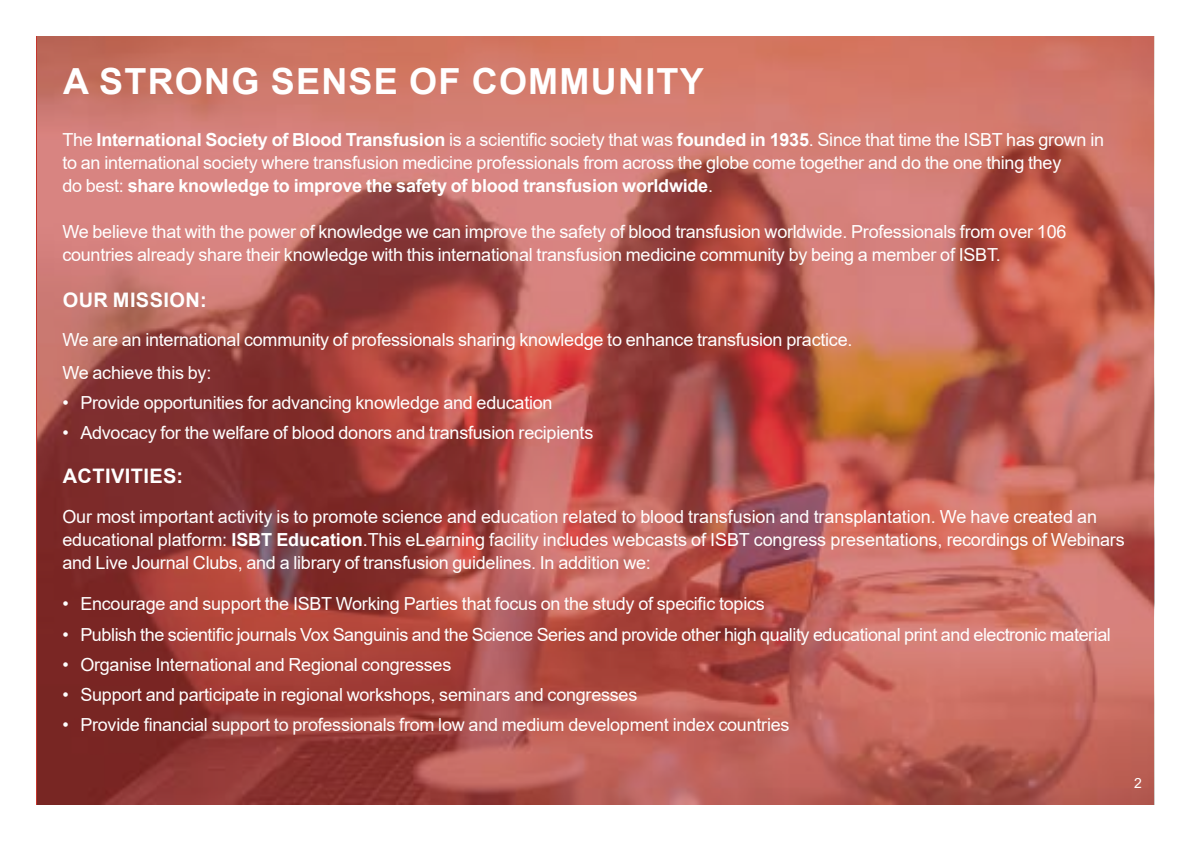
<style>
.page{position:relative;width:1191px;height:842px;background:#fff}
.page>*{position:absolute;margin:0;border:0;box-sizing:border-box;transform-origin:0 0}
.t1{font:700 36px "Arial";letter-spacing:.035em;color:#fff}
.t2{font:700 20px "Arial";letter-spacing:.02em;color:#fff}
.t3{font:18px/23px "Arial";letter-spacing:-.015em;color:#fff}
.t4{font:14px "Arial";color:#fff}
.s1{font-weight:700}
</style>
<div class="page">
<img style="left:37px;top:36px;width:1118px;height:769px">
<div style="left:36px;top:55px;width:27px;height:32px;background:#bf6a5d"></div>
<h1 class="t1" style="left:63px;top:56px;width:642px">A STRONG SENSE OF COMMUNITY</h1>
<p class="t3" style="left:62px;top:128px;width:1043px">The <span class="s1">International Society of Blood Transfusion</span> is a scientific society that was <span class="s1">founded in 1935</span>. Since that time the ISBT has grown in to an international society where transfusion medicine professionals from across the globe come together and do the one thing they<br>do best: <span class="s1">share knowledge to improve the safety of blood transfusion worldwide</span>.</p>
<p class="t3" style="left:62px;top:220px;width:1005px">We believe that with the power of knowledge we can improve the safety of blood transfusion worldwide. Professionals from over 106 countries already share their knowledge with this international transfusion medicine community by being a member of ISBT.</p>
<p class="t2" style="left:63px;top:286px;width:145px">OUR MISSION:</p>
<p class="t3" style="left:62px;top:323px;width:791px;line-height:32.9px">We are an international community of professionals sharing knowledge to enhance transfusion practice.<br>We achieve this by:</p>
<p class="t3" style="left:62px;top:391px;width:492px">• Provide opportunities for advancing knowledge and education</p>
<p class="t3" style="left:62px;top:421px;width:532px">• Advocacy for the welfare of blood donors and transfusion recipients</p>
<p class="t2" style="left:63px;top:462px;width:122px">ACTIVITIES:</p>
<p class="t3" style="left:62px;top:505px;width:1063px">Our most important activity is to promote science and education related to blood transfusion and transplantation. We have created an educational platform: <span class="s1">ISBT Education</span>.This eLearning facility includes webcasts of ISBT congress presentations, recordings of Webinars and Live Journal Clubs, and a library of transfusion guidelines. In addition we:</p>
<p class="t3" style="left:62px;top:592px;width:704px">• Encourage and support the ISBT Working Parties that focus on the study of specific topics</p>
<p class="t3" style="left:62px;top:623px;width:1050px">• Publish the scientific journals Vox Sanguinis and the Science Series and provide other high quality educational print and electronic material</p>
<p class="t3" style="left:62px;top:653px;width:390px">• Organise International and Regional congresses</p>
<p class="t3" style="left:62px;top:683px;width:576px">• Support and participate in regional workshops, seminars and congresses</p>
<p class="t3" style="left:62px;top:713px;width:728px">• Provide financial support to professionals from low and medium development index countries</p>
<p class="t4" style="left:1134px;top:773px;width:9px">2</p>
</div>
